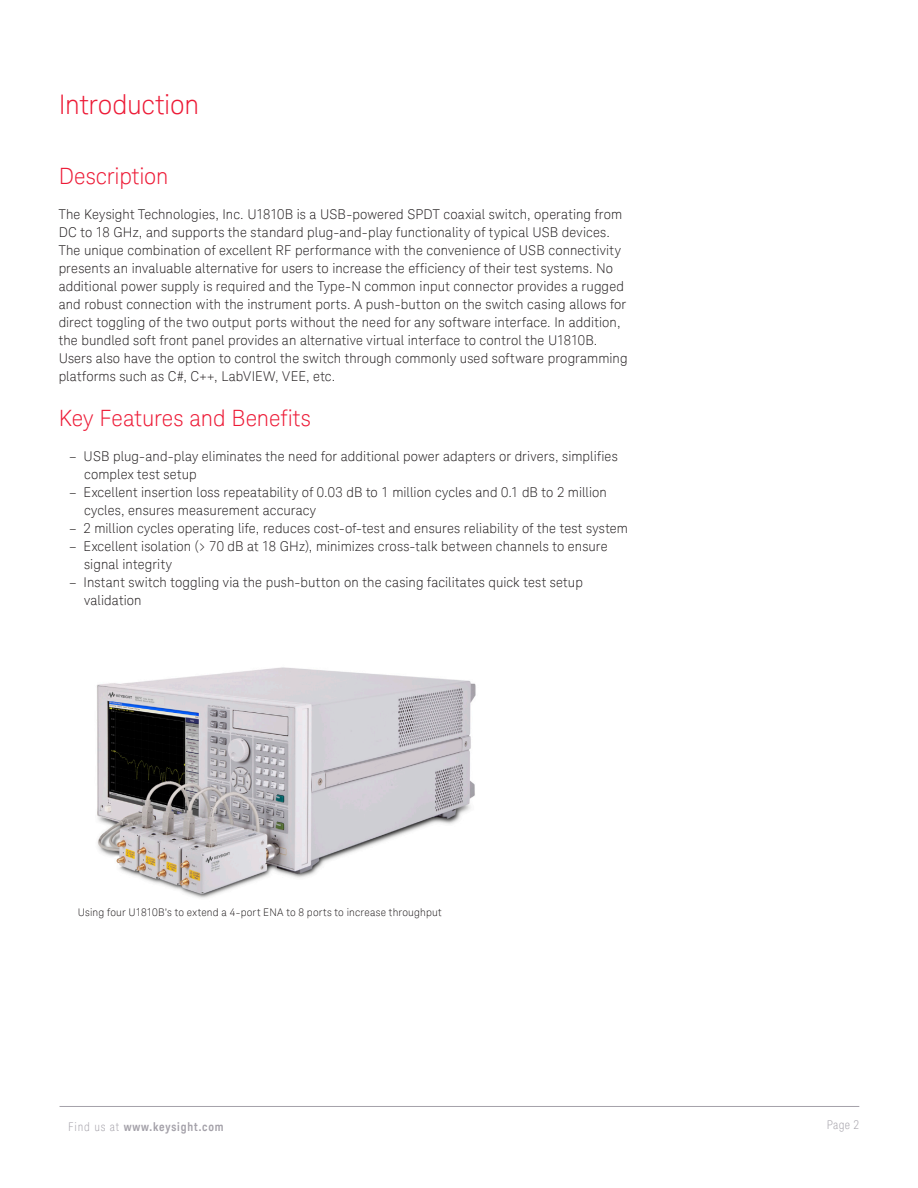
<style>
.page{position:relative;width:918px;height:1188px;background:#fff}
.page>*{position:absolute;margin:0;border:0;box-sizing:border-box;transform-origin:0 0}
.K_Heading_1_-_Intro{font:300 27px "Keysight Sans";letter-spacing:-.005em;color:#ed1a36}
.K_Heading_1{font:300 22.5px "Keysight Sans";color:#ed1a36}
.K_Body_Text{font:300 13.5px/18px "Keysight Sans";letter-spacing:.01em;color:#231f20}
.KT_-_Footer_Address{font:700 12px "Keysight Sans Condensed";letter-spacing:.07em;color:#a4a1a9}
.KT_-_Page_Number{font:300 condensed 12px "Keysight Sans";color:#a4a1a9}
.K_Captions{font:300 10.5px "Keysight Sans";letter-spacing:.015em;color:#231f20}
.s1{font-family:"Keysight Sans";font-weight:300;font-stretch:condensed}
</style>
<div class="page">
<hr style="left:60px;top:1106px;width:799px;height:1px;background:#a4a1a9">
<img style="left:97px;top:667px;width:379px;height:231px">
<p class="K_Heading_1_-_Intro" style="left:59px;top:88px;width:142px">Introduction</p>
<p class="K_Heading_1" style="left:59px;top:163px;width:111px">Description</p>
<p class="K_Body_Text" style="left:59px;top:206px;width:571px">The Keysight Technologies, Inc. U1810B is a USB-powered SPDT coaxial switch, operating from DC to 18 GHz, and supports the standard plug-and-play functionality of typical USB devices.<br>The unique combination of excellent RF performance with the convenience of USB connectivity presents an invaluable alternative for users to increase the efficiency of their test systems. No additional power supply is required and the Type-N common input connector provides a rugged and robust connection with the instrument ports. A push-button on the switch casing allows for direct toggling of the two output ports without the need for any software interface. In addition, the bundled soft front panel provides an alternative virtual interface to control the U1810B.<br>Users also have the option to control the switch through commonly used software programming platforms such as C#, C++, LabVIEW, VEE, etc.</p>
<p class="K_Heading_1" style="left:59px;top:405px;width:254px">Key Features and Benefits</p>
<p class="K_Body_Text" style="left:84px;top:448px;width:535px;text-indent:-15px">– USB plug-and-play eliminates the need for additional power adapters or drivers, simplifies complex test setup</p>
<p class="K_Body_Text" style="left:84px;top:484px;width:524px;text-indent:-15px">– Excellent insertion loss repeatability of 0.03 dB to 1 million cycles and 0.1 dB to 2 million cycles, ensures measurement accuracy</p>
<p class="K_Body_Text" style="left:69px;top:520px;width:560px">– 2 million cycles operating life, reduces cost-of-test and ensures reliability of the test system</p>
<p class="K_Body_Text" style="left:84px;top:538px;width:525px;text-indent:-15px">– Excellent isolation (&gt; 70 dB at 18 GHz), minimizes cross-talk between channels to ensure signal integrity</p>
<p class="K_Body_Text" style="left:84px;top:574px;width:500px;text-indent:-15px">– Instant switch toggling via the push-button on the casing facilitates quick test setup validation</p>
<p class="K_Captions" style="left:78px;top:906px;width:365px">Using four U1810B’s to extend a 4-port ENA to 8 ports to increase throughput</p>
<p class="KT_-_Footer_Address" style="left:68px;top:1119px;width:157px"><span class="s1">Find us at</span> www.keysight.com</p>
<p class="KT_-_Page_Number" style="left:827px;top:1117px;width:34px">Page 2</p>
</div>
